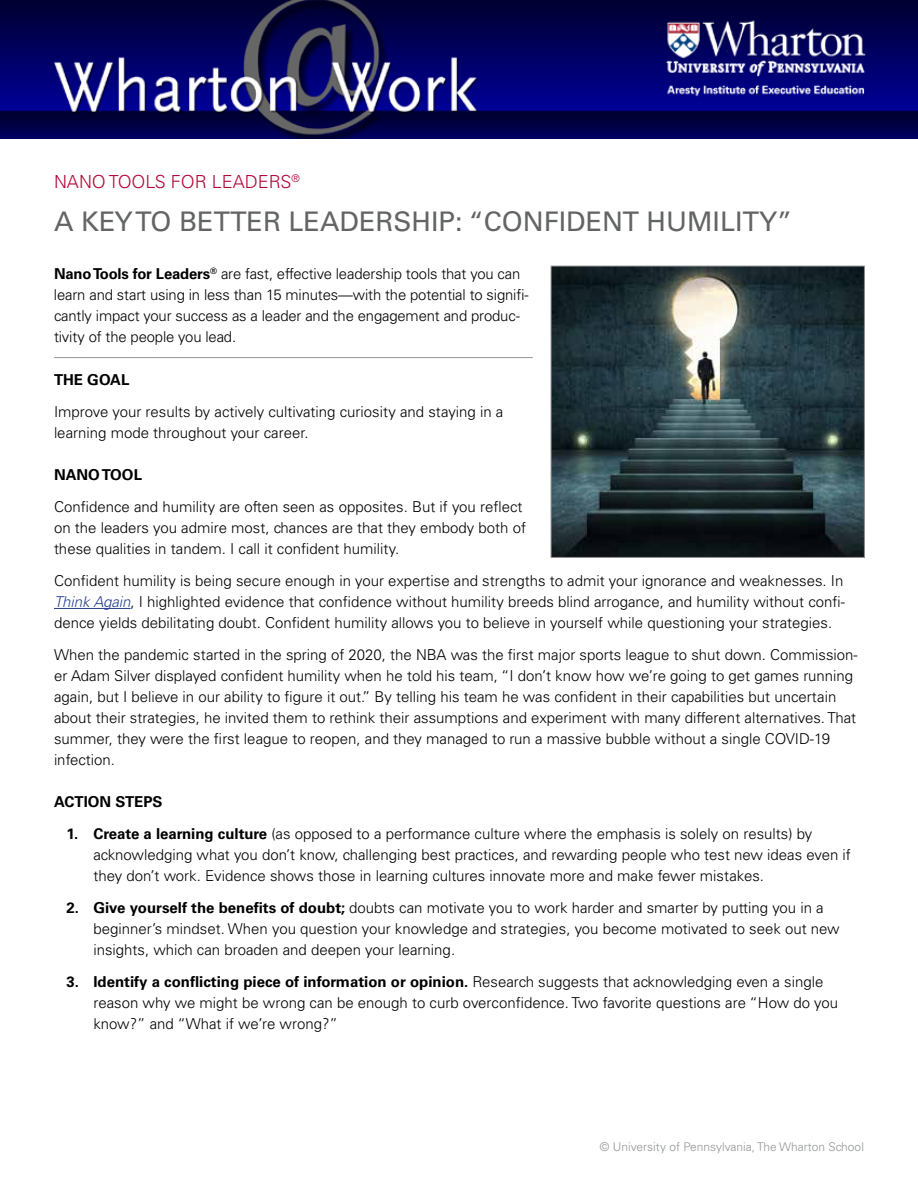
<style>
.page{position:relative;width:918px;height:1188px;background:#fff}
.page>*{position:absolute;margin:0;border:0;box-sizing:border-box;transform-origin:0 0}
.t1{font:27px "Univers";color:#636466}
.t2{font:300 18px "Univers";color:#b30838}
.t3{font:300 15px/21px "Univers";color:#000}
.t4{font:700 15px "Univers";color:#000}
.t5{font:300 12px "Univers";color:#939598}
.s1{font-weight:700}
.s2{font-style:italic;color:#25408f}
</style>
<div class="page">
<img style="left:0;top:0;width:918px;height:138px">
<hr style="left:54px;top:357px;width:479px;height:1px;background:#939598">
<hr style="left:54px;top:608px;width:77px;height:1px;background:#25408f">
<img style="left:553px;top:268px;width:310px;height:288px">
<div style="left:551px;top:266px;width:314px;height:292px;border:1px solid #939598"></div>
<p class="t2" style="left:54px;top:171px;width:247px">NANO TOOLS FOR LEADERS<sup>®</sup></p>
<h1 class="t1" style="left:54px;top:206px;width:740px">A KEY TO BETTER LEADERSHIP: “CONFIDENT HUMILITY”</h1>
<p class="t3" style="left:54px;top:264px;width:476px"><span class="s1">Nano Tools for Leaders</span><sup>®</sup> are fast, effective leadership tools that you can learn and start using in less than 15 minutes—with the potential to signifi&shy;cantly impact your success as a leader and the engagement and produc&shy;tivity of the people you lead.</p>
<p class="t4" style="left:54px;top:371px;width:77px">THE GOAL</p>
<p class="t3" style="left:54px;top:401px;width:451px">Improve your results by actively cultivating curiosity and staying in a learning mode throughout your career.</p>
<p class="t4" style="left:54px;top:466px;width:90px">NANO TOOL</p>
<p class="t3" style="left:54px;top:496px;width:474px">Confidence and humility are often seen as opposites. But if you reflect on the leaders you admire most, chances are that they embody both of these qualities in tandem. I call it confident humility.</p>
<p class="t3" style="left:54px;top:570px;width:793px;text-align:justify">Confident humility is being secure enough in your expertise and strengths to admit your ignorance and weaknesses. In <span class="s2">Think Again</span>, I highlighted evidence that confidence without humility breeds blind arrogance, and humility without confi&shy;dence yields debilitating doubt. Confident humility allows you to believe in yourself while questioning your strategies.</p>
<p class="t3" style="left:54px;top:644px;width:805px">When the pandemic started in the spring of 2020, the NBA was the first major sports league to shut down. Commission&shy;er Adam Silver displayed confident humility when he told his team, “I don’t know how we’re going to get games running again, but I believe in our ability to figure it out.” By telling his team he was confident in their capabilities but uncertain about their strategies, he invited them to rethink their assumptions and experiment with many different alternatives. That summer, they were the first league to reopen, and they managed to run a massive bubble without a single COVID-19 infection.</p>
<p class="t4" style="left:54px;top:793px;width:110px">ACTION STEPS</p>
<p class="t3" style="left:93px;top:823px;width:759px;text-indent:-27px"><span class="s1">1. Create a learning culture</span> (as opposed to a performance culture where the emphasis is solely on results) by acknowledging what you don’t know, challenging best practices, and rewarding people who test new ideas even if they don’t work. Evidence shows those in learning cultures innovate more and make fewer mistakes.</p>
<p class="t3" style="left:93px;top:897px;width:748px;text-indent:-27px"><span class="s1">2. Give yourself the benefits of doubt;</span> doubts can motivate you to work harder and smarter by putting you in a beginner’s mindset. When you question your knowledge and strategies, you become motivated to seek out new insights, which can broaden and deepen your learning.</p>
<p class="t3" style="left:93px;top:971px;width:746px;text-indent:-27px"><span class="s1">3. Identify a conflicting piece of information or opinion.</span> Research suggests that acknowledging even a single reason why we might be wrong can be enough to curb overconfidence. Two favorite questions are “How do you know?” and “What if we’re wrong?”</p>
<p class="t5" style="left:600px;top:1140px;width:266px">© University of Pennsylvania, The Wharton School</p>
</div>
